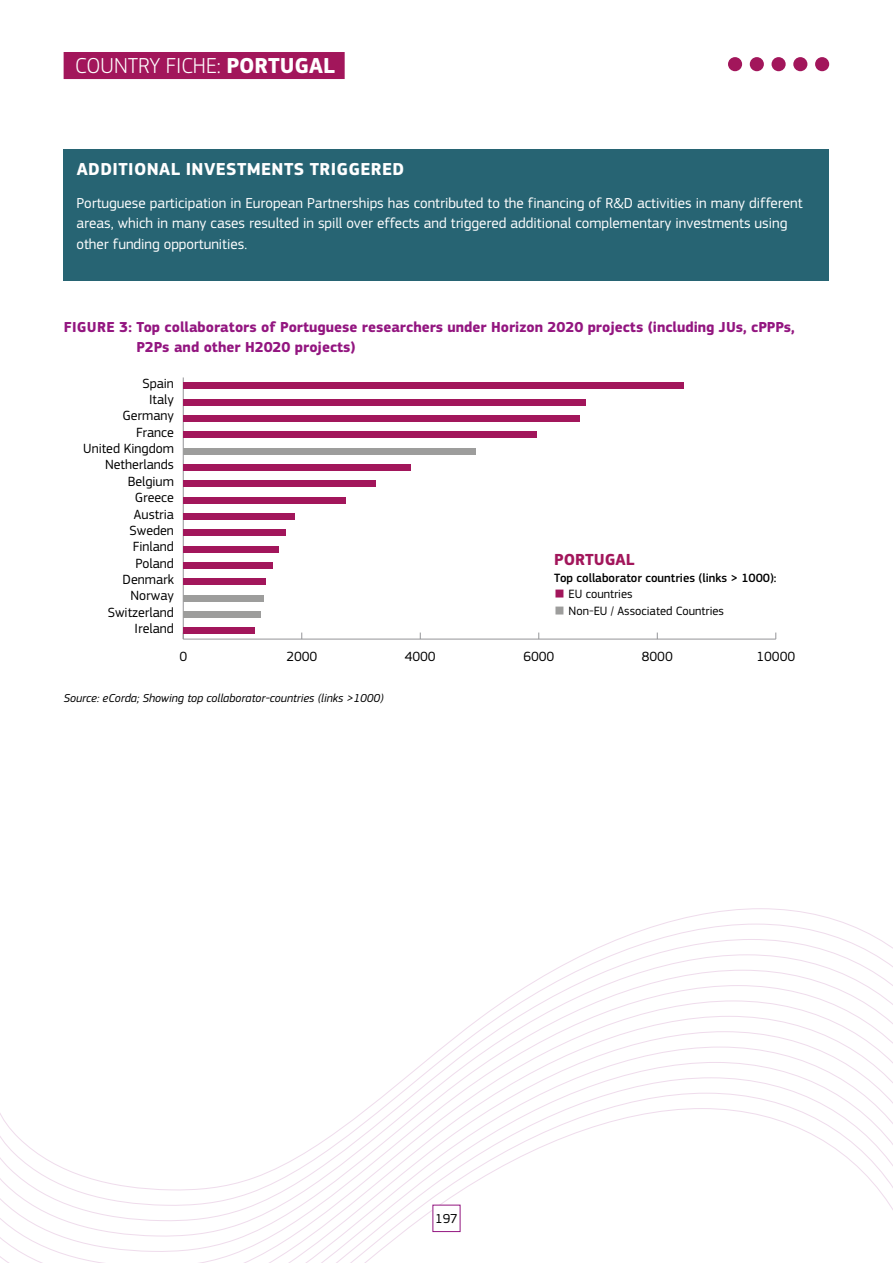
<style>
.page{position:relative;width:893px;height:1263px;background:#fff}
.page>*{position:absolute;margin:0;border:0;box-sizing:border-box;transform-origin:0 0}
.t1{font:300 22.5px "EC Square Sans Pro";color:#fff}
.t2{font:700 22.5px "EC Square Sans Pro";color:#fff}
.t3{font:700 18px "EC Square Sans Pro";letter-spacing:.02em;color:#fff}
.t4{font:700 16.65px "EC Square Sans Pro";color:#a2165b}
.t5{font:15px/20.2px "EC Square Sans Pro";color:#fff}
.t6{font:700 15px/19.5px "EC Square Sans Pro";color:#931680}
.t7{font:13.8px "EC Square Sans Pro";color:#000}
.t8{font:13.5px "EC Square Sans Pro";color:#000}
.t9{font:12.45px "EC Square Sans Pro";color:#000}
.t10{font:500 12.45px "EC Square Sans Pro";color:#000}
.t11{font:italic 12px "EC Square Sans Pro";color:#000}
.s1{font-size:24px;color:#931680}
.s2{font-weight:700}
.s3{font-weight:700;color:#a2165b}
.s4{color:#a2165b}
.s5{color:#9d9d9c}
</style>
<div class="page">
<svg style="left:0;top:908px;width:892px;height:355px"></svg>
<div style="left:815px;top:57px;width:14px;height:14px;background:#a2165b;border-radius:50%"></div>
<div style="left:793px;top:57px;width:14px;height:14px;background:#a2165b;border-radius:50%"></div>
<div style="left:771px;top:57px;width:15px;height:14px;background:#a2165b;border-radius:50%"></div>
<div style="left:750px;top:57px;width:14px;height:14px;background:#a2165b;border-radius:50%"></div>
<div style="left:728px;top:57px;width:14px;height:14px;background:#a2165b;border-radius:50%"></div>
<div style="left:433px;top:1205px;width:27px;height:26px;background:#fff"></div>
<div style="left:64px;top:52px;width:281px;height:27px;background:#a2165b"></div>
<div style="left:64px;top:149px;width:765px;height:132px;background:#276473"></div>
<hr style="left:183px;top:639px;width:593px;height:1px;background:#949598">
<hr style="left:183px;top:377px;width:1px;height:262px;background:#949598">
<div style="left:183px;top:382px;width:500px;height:7px;background:#a2165b"></div>
<div style="left:183px;top:399px;width:402px;height:6px;background:#a2165b"></div>
<div style="left:183px;top:415px;width:397px;height:7px;background:#a2165b"></div>
<div style="left:183px;top:431px;width:354px;height:7px;background:#a2165b"></div>
<div style="left:183px;top:448px;width:293px;height:6px;background:#9d9d9c"></div>
<div style="left:183px;top:464px;width:228px;height:7px;background:#a2165b"></div>
<div style="left:183px;top:480px;width:193px;height:7px;background:#a2165b"></div>
<div style="left:183px;top:497px;width:162px;height:6px;background:#a2165b"></div>
<div style="left:183px;top:513px;width:112px;height:7px;background:#a2165b"></div>
<div style="left:183px;top:529px;width:103px;height:7px;background:#a2165b"></div>
<div style="left:183px;top:546px;width:96px;height:6px;background:#a2165b"></div>
<div style="left:183px;top:562px;width:90px;height:7px;background:#a2165b"></div>
<div style="left:183px;top:579px;width:83px;height:6px;background:#a2165b"></div>
<div style="left:183px;top:595px;width:80px;height:6px;background:#9d9d9c"></div>
<div style="left:183px;top:611px;width:77px;height:7px;background:#9d9d9c"></div>
<div style="left:183px;top:628px;width:71px;height:6px;background:#a2165b"></div>
<h1 class="t2" style="left:226px;top:52px;width:41px">???<span class="s1">?</span></h1>
<h1 class="t1" style="left:75px;top:53px;width:271px">COUNTRY FICHE: <span class="s2">PORTUGAL</span><span class="s3">?</span></h1>
<p class="t3" style="left:77px;top:158px;width:329px">ADDITIONAL INVESTMENTS TRIGGERED</p>
<p class="t5" style="left:77px;top:193px;width:727px">Portuguese participation in European Partnerships has contributed to the financing of R&amp;D activities in many different areas, which in many cases resulted in spill over effects and triggered additional complementary investments using other funding opportunities.</p>
<p class="t6" style="left:136px;top:318px;width:660px;text-indent:-72px">FIGURE 3: Top collaborators of Portuguese researchers under Horizon 2020 projects (including JUs, cPPPs,<br>P2Ps and other H2020 projects)</p>
<p class="t7" style="left:143px;top:375px;width:33px">Spain</p>
<p class="t7" style="left:149px;top:391px;width:26px">Italy</p>
<p class="t7" style="left:122px;top:408px;width:53px">Germany</p>
<p class="t7" style="left:136px;top:424px;width:39px">France</p>
<p class="t7" style="left:83px;top:440px;width:92px">United Kingdom</p>
<p class="t7" style="left:105px;top:457px;width:70px">Netherlands</p>
<p class="t7" style="left:128px;top:473px;width:48px">Belgium</p>
<p class="t7" style="left:135px;top:490px;width:41px">Greece</p>
<p class="t7" style="left:134px;top:506px;width:42px">Austria</p>
<p class="t7" style="left:129px;top:522px;width:46px">Sweden</p>
<p class="t7" style="left:133px;top:539px;width:43px">Finland</p>
<p class="t7" style="left:135px;top:555px;width:40px">Poland</p>
<p class="t7" style="left:123px;top:571px;width:53px">Denmark</p>
<p class="t7" style="left:131px;top:588px;width:45px">Norway</p>
<p class="t7" style="left:108px;top:604px;width:68px">Switzerland</p>
<p class="t7" style="left:135px;top:620px;width:41px">Ireland</p>
<p class="t4" style="left:554px;top:550px;width:82px">PORTUGAL</p>
<p class="t10" style="left:554px;top:570px;width:224px">Top collaborator countries (links &gt; 1000):</p>
<p class="t9" style="left:554px;top:587px;width:80px"><span class="s4">■</span> EU countries</p>
<p class="t9" style="left:554px;top:604px;width:171px"><span class="s5">■</span> Non-EU / Associated Countries</p>
<p class="t7" style="left:179px;top:648px;width:9px">0</p>
<p class="t7" style="left:286px;top:648px;width:32px">2000</p>
<p class="t7" style="left:405px;top:648px;width:32px">4000</p>
<p class="t7" style="left:523px;top:648px;width:32px">6000</p>
<p class="t7" style="left:642px;top:648px;width:32px">8000</p>
<p class="t7" style="left:756px;top:648px;width:40px">10000</p>
<p class="t11" style="left:64px;top:691px;width:321px">Source: eCorda; Showing top collaborator-countries (links &gt;1000)</p>
<p class="t8" style="left:435px;top:1211px;width:24px">197</p>
</div>
